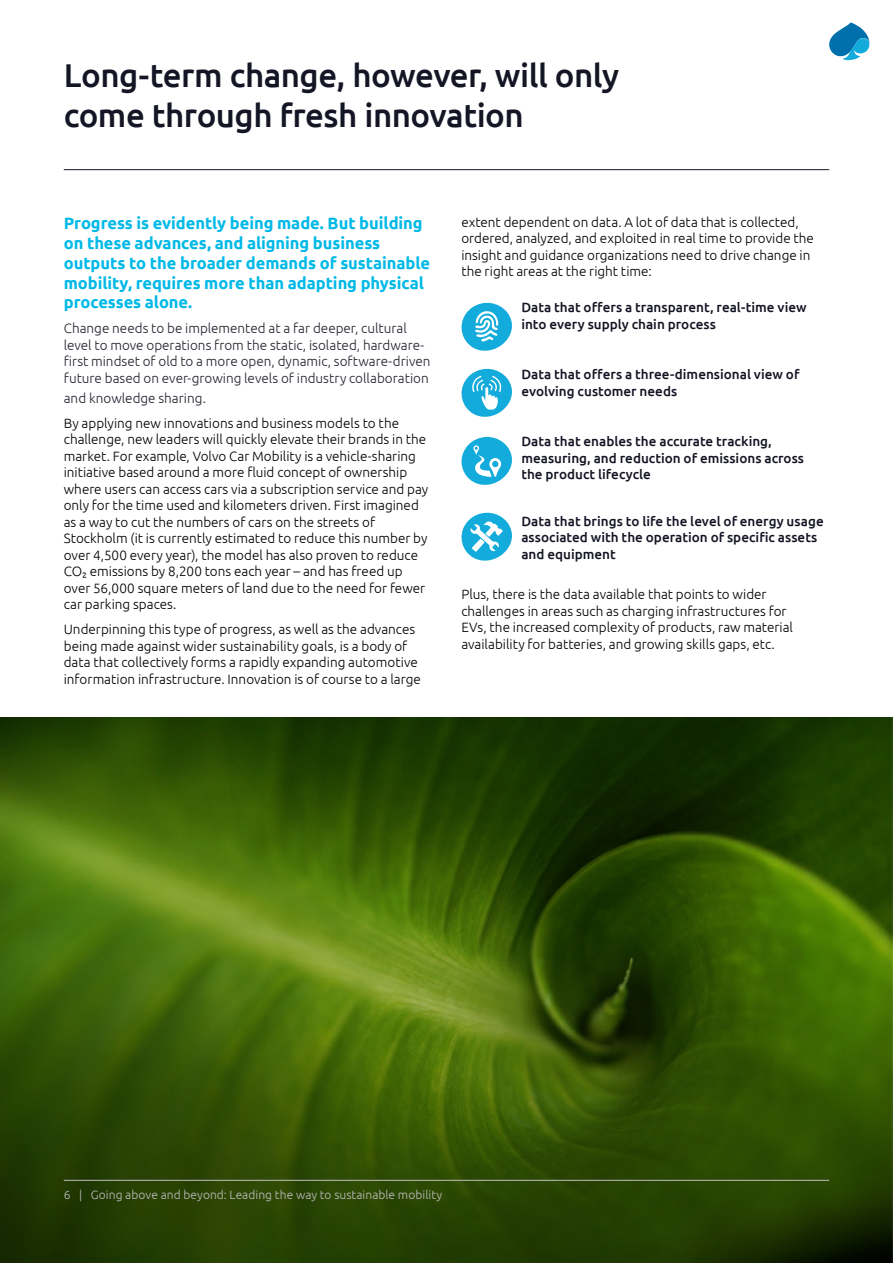
<style>
.page{position:relative;width:893px;height:1263px;background:#fff}
.page>*{position:absolute;margin:0;border:0;box-sizing:border-box;transform-origin:0 0}
.t1{font:500 33px/39.6px "Ubuntu";letter-spacing:-.015em;color:#151625}
.t2{font:700 16.5px/19.8px "Ubuntu";letter-spacing:-.005em;color:#00b9e7}
.t3{font:300 13.5px/16.5px "Ubuntu";color:#000}
.t4{font:500 13.5px/16.5px "Ubuntu";color:#151625}
.t5{font:300 13.5px/16.5px "Ubuntu";color:#22242f}
.t6{font:300 12px "Ubuntu";letter-spacing:.005em;color:#bcbec0}
</style>
<div class="page">
<img style="left:0;top:718px;width:893px;height:545px">
<hr style="left:64px;top:169px;width:765px;height:1px;background:#151625">
<hr style="left:64px;top:1180px;width:765px;height:1px;background:#bcbec0">
<svg style="left:829px;top:22px;width:40px;height:38px"></svg>
<svg style="left:461px;top:302px;width:51px;height:49px"></svg>
<svg style="left:461px;top:368px;width:51px;height:49px"></svg>
<svg style="left:461px;top:437px;width:51px;height:48px"></svg>
<svg style="left:461px;top:512px;width:51px;height:49px"></svg>
<h1 class="t1" style="left:64px;top:55px;width:557px">Long-term change, however, will only come through fresh innovation</h1>
<p class="t2" style="left:64px;top:213px;width:368px">Progress is evidently being made. But building on these advances, and aligning business outputs to the broader demands of sustainable mobility, requires more than adapting physical processes alone.</p>
<p class="t5" style="left:64px;top:320px;width:368px">Change needs to be implemented at a far deeper, cultural level to move operations from the static, isolated, hardware&shy;first mindset of old to a more open, dynamic, software-driven future based on ever-growing levels of industry collaboration</p>
<p class="t5" style="left:64px;top:389px;width:144px">and knowledge sharing.</p>
<p class="t3" style="left:64px;top:414px;width:366px">By applying new innovations and business models to the challenge, new leaders will quickly elevate their brands in the market. For example, Volvo Car Mobility is a vehicle-sharing initiative based around a more fluid concept of ownership where users can access cars via a subscription service and pay only for the time used and kilometers driven. First imagined as a way to cut the numbers of cars on the streets of Stockholm (it is currently estimated to reduce this number by over 4,500 every year), the model has also proven to reduce CO2 emissions by 8,200 tons each year – and has freed up over 56,000 square meters of land due to the need for fewer car parking spaces.</p>
<p class="t3" style="left:64px;top:621px;width:359px">Underpinning this type of progress, as well as the advances being made against wider sustainability goals, is a body of data that collectively forms a rapidly expanding automotive information infrastructure. Innovation is of course to a large</p>
<p class="t3" style="left:461px;top:213px;width:354px">extent dependent on data. A lot of data that is collected, ordered, analyzed, and exploited in real time to provide the insight and guidance organizations need to drive change in the right areas at the right time:</p>
<p class="t4" style="left:521px;top:299px;width:287px">Data that offers a transparent, real-time view into every supply chain process</p>
<p class="t4" style="left:521px;top:366px;width:280px">Data that offers a three-dimensional view of evolving customer needs</p>
<p class="t4" style="left:521px;top:433px;width:284px">Data that enables the accurate tracking, measuring, and reduction of emissions across the product lifecycle</p>
<p class="t4" style="left:521px;top:512px;width:304px">Data that brings to life the level of energy usage associated with the operation of specific assets and equipment</p>
<p class="t3" style="left:461px;top:586px;width:333px">Plus, there is the data available that points to wider challenges in areas such as charging infrastructures for EVs, the increased complexity of products, raw material availability for batteries, and growing skills gaps, etc.</p>
<p class="t6" style="left:64px;top:1187px;width:380px">6 | Going above and beyond: Leading the way to sustainable mobility</p>
</div>
